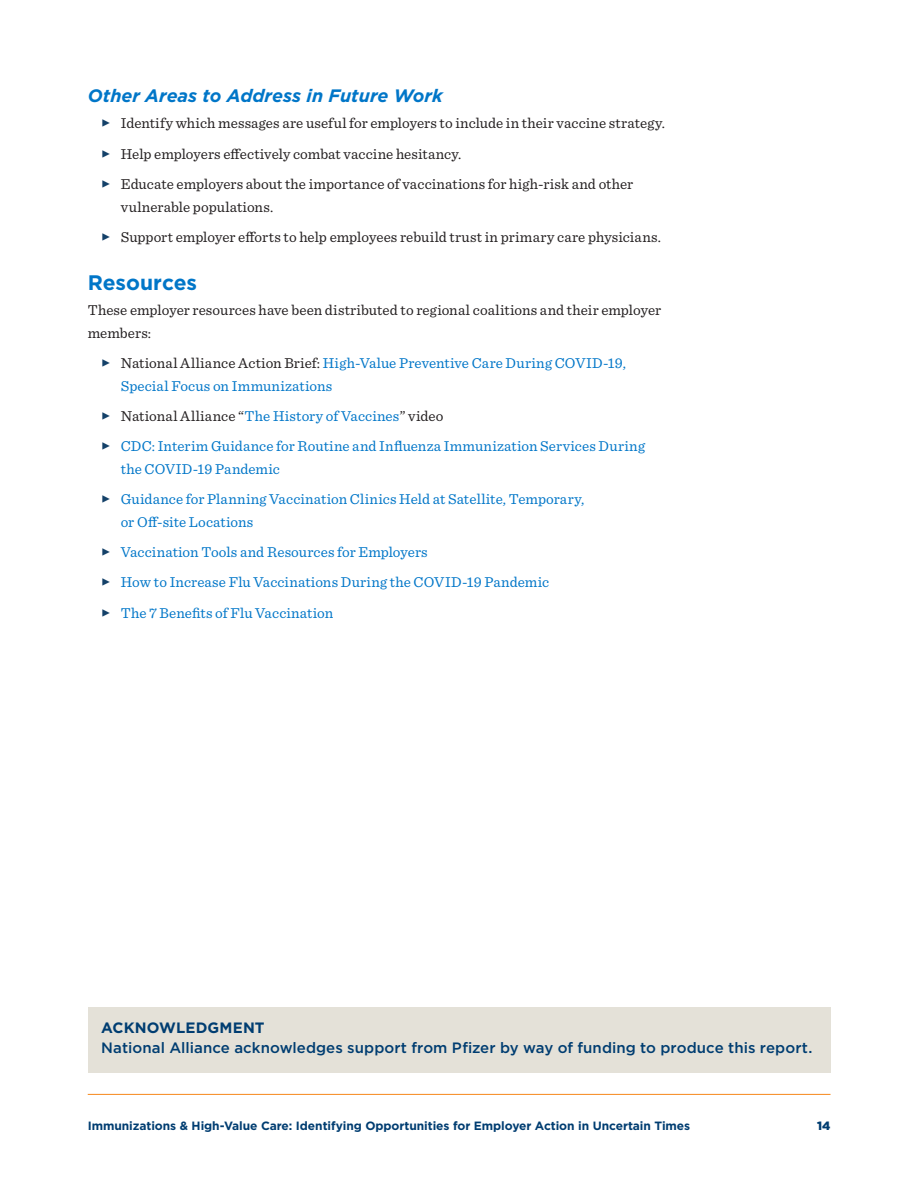
<style>
.page{position:relative;width:918px;height:1188px;background:#fff}
.page>*{position:absolute;margin:0;border:0;box-sizing:border-box;transform-origin:0 0}
.t1{font:700 21px "Gotham";letter-spacing:-.005em;color:#0076c8}
.t2{font:italic 700 18px "Gotham";color:#0076c8}
.t3{font:15px/30.3px "Sentinel";letter-spacing:.01em;color:#0076c8}
.t4{font:15px/30.3px "Sentinel";letter-spacing:.005em;color:#231f20}
.t5{font:500 15px "Gotham";letter-spacing:.005em;color:#003d71}
.t6{font:700 15px "Gotham";letter-spacing:.005em;color:#003d71}
.t7{font:700 12px "Gotham";letter-spacing:-.005em;color:#003d71}
.t8{font:900 12px "Gotham";color:#003d71}
.s1{font-family:"FF Dingbests";color:#144169}
.s2{color:#231f20}
</style>
<div class="page">
<hr style="left:88px;top:1094px;width:743px;height:1px;background:#f79433">
<div style="left:88px;top:1007px;width:743px;height:65px;background:#e4e1d8"></div>
<p class="t2" style="left:88px;top:85px;width:357px">Other Areas to Address in Future Work</p>
<p class="t4" style="left:101px;top:107px;width:565px"><span class="s1">&gt;</span> Identify which messages are useful for employers to include in their vaccine strategy. <span class="s1">&gt;</span> Help employers effectively combat vaccine hesitancy.<br><span class="s1">&gt;</span> Educate employers about the importance of vaccinations for high-risk and other</p>
<p class="t4" style="left:101px;top:191px;width:561px;text-indent:20px">vulnerable populations.<br><span class="s1">&gt;</span> Support employer efforts to help employees rebuild trust in primary care physicians.</p>
<h1 class="t1" style="left:88px;top:270px;width:111px">Resources</h1>
<p class="t4" style="left:88px;top:298px;width:575px;line-height:22.5px">These employer resources have been distributed to regional coalitions and their employer members:</p>
<p class="t3" style="left:121px;top:351px;width:507px;line-height:22.5px;text-indent:-20px"><span class="s1">&gt;</span> <span class="s2">National Alliance Action Brief:</span> High-Value Preventive Care During COVID-19,<br>Special Focus on Immunizations</p>
<p class="t3" style="left:101px;top:400px;width:545px"><span class="s1">&gt;</span> <span class="s2">National Alliance “</span>The History of Vaccines<span class="s2">” video<br></span><span class="s1">&gt;</span> CDC: Interim Guidance for Routine and Influenza Immunization Services During</p>
<p class="t3" style="left:101px;top:453px;width:484px;text-indent:20px">the COVID-19 Pandemic<br><span class="s1">&gt;</span> Guidance for Planning Vaccination Clinics Held at Satellite, Temporary,</p>
<p class="t3" style="left:101px;top:506px;width:449px;text-indent:20px">or Off-site Locations<br><span class="s1">&gt;</span> Vaccination Tools and Resources for Employers<br><span class="s1">&gt;</span> How to Increase Flu Vaccinations During the COVID-19 Pandemic <span class="s1">&gt;</span> The 7 Benefits of Flu Vaccination</p>
<p class="t6" style="left:101px;top:1019px;width:165px">ACKNOWLEDGMENT</p>
<p class="t5" style="left:101px;top:1039px;width:713px">National Alliance acknowledges support from Pfizer by way of funding to produce this report.</p>
<p class="t7" style="left:88px;top:1119px;width:604px">Immunizations &amp; High-Value Care: Identifying Opportunities for Employer Action in Uncertain Times</p>
<p class="t8" style="left:817px;top:1119px;width:15px">14</p>
</div>
